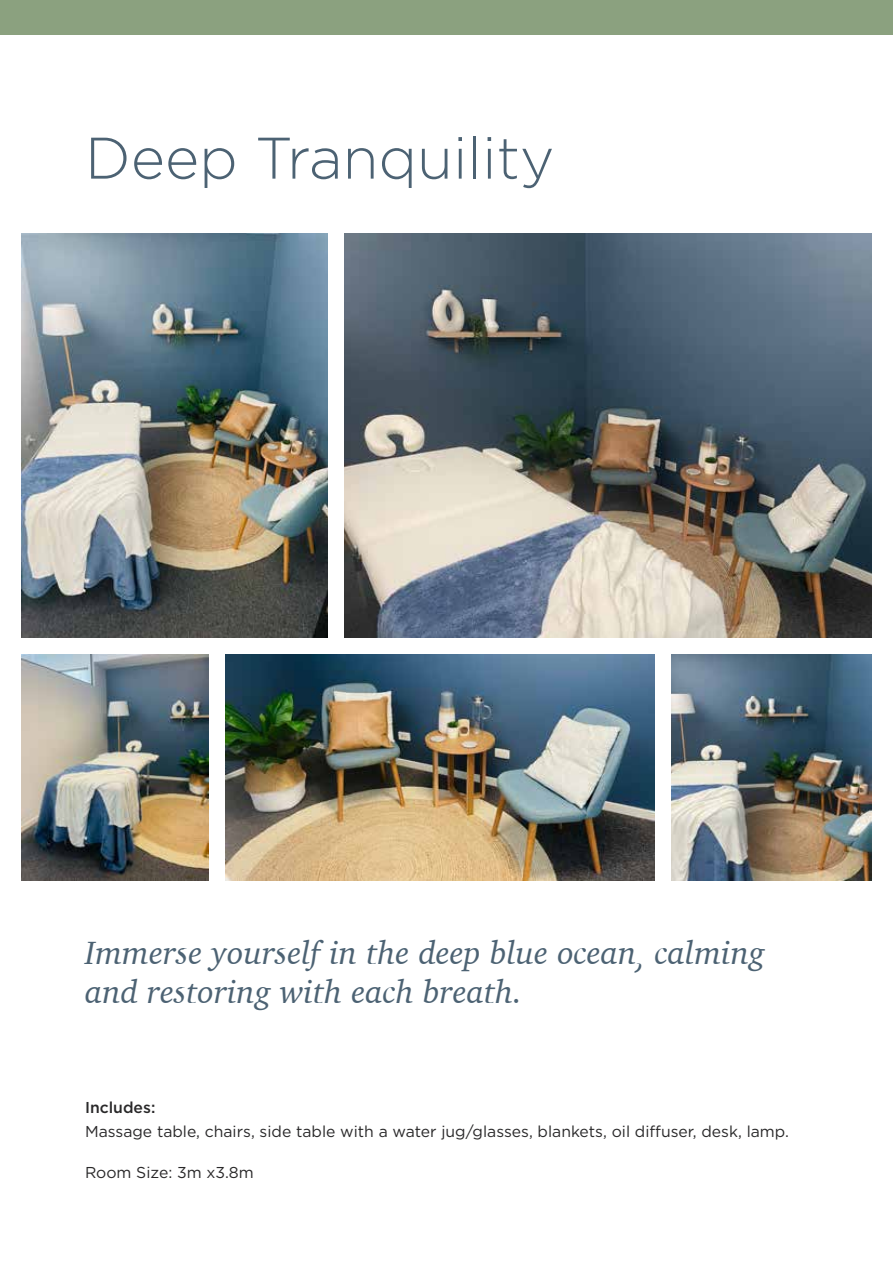
<style>
.page{position:relative;width:893px;height:1263px;background:#fff}
.page>*{position:absolute;margin:0;border:0;box-sizing:border-box;transform-origin:0 0}
.t1{font:300 58.5px "Gotham";color:#4c6273}
.t2{font:italic 33px/39px "Charter";color:#4c6273}
.t3{font:15.75px "Gotham";color:#292829}
.t4{font:500 15.75px "Gotham";color:#292829}
</style>
<div class="page">
<img style="left:344px;top:234px;width:528px;height:404px">
<img style="left:21px;top:655px;width:187px;height:225px">
<img style="left:672px;top:655px;width:200px;height:225px">
<img style="left:21px;top:234px;width:306px;height:404px">
<img style="left:225px;top:655px;width:430px;height:225px">
<div style="left:0;top:0;width:893px;height:34px;background:#8ba17f"></div>
<h1 class="t1" style="left:85px;top:121px;width:471px">Deep Tranquility</h1>
<h2 class="t2" style="left:85px;top:933px;width:681px">Immerse yourself in the deep blue ocean, calming and restoring with each breath.</h2>
<p class="t4" style="left:85px;top:1097px;width:72px">Includes:</p>
<p class="t3" style="left:85px;top:1121px;width:705px">Massage table, chairs, side table with a water jug/glasses, blankets, oil diffuser, desk, lamp.</p>
<p class="t3" style="left:85px;top:1162px;width:170px">Room Size: 3m x3.8m</p>
</div>
